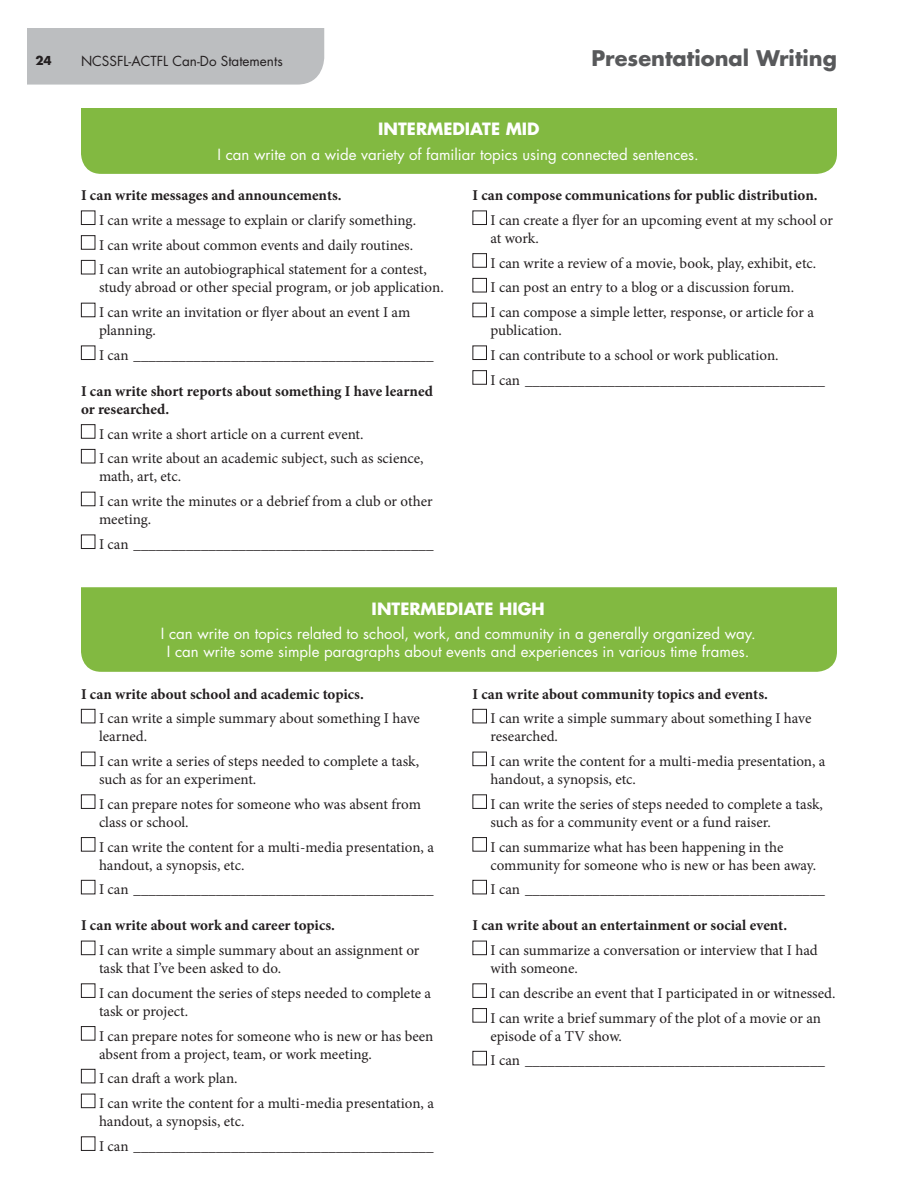
<style>
.page{position:relative;width:918px;height:1188px;background:#fff}
.page>*{position:absolute;margin:0;border:0;box-sizing:border-box;transform-origin:0 0}
.t1{font:700 21px "Futura";color:#58595b}
.t2{font:700 16.5px "Futura";color:#fff}
.t3{font:15px/24.8px "Minion Pro";letter-spacing:-.005em;color:#231f20}
.t4{font:700 15px/18px "Minion Pro";color:#231f20}
.t5{font:15px/18px "Futura";color:#fff;text-align:center}
.t6{font:13.5px "Futura";color:#231f20}
.t7{font:700 12px "Futura";color:#231f20}
</style>
<div class="page">
<div style="left:27px;top:28px;width:297px;height:57px;background:#bcbec0"></div>
<div style="left:81px;top:108px;width:756px;height:66px;background:#82b941"></div>
<div style="left:81px;top:211px;width:14px;height:14px;border:1px solid #231f20"></div>
<div style="left:81px;top:235px;width:14px;height:15px;border:1px solid #231f20"></div>
<div style="left:81px;top:260px;width:14px;height:14px;border:1px solid #231f20"></div>
<div style="left:81px;top:303px;width:14px;height:14px;border:1px solid #231f20"></div>
<div style="left:81px;top:346px;width:14px;height:14px;border:1px solid #231f20"></div>
<div style="left:81px;top:424px;width:14px;height:15px;border:1px solid #231f20"></div>
<div style="left:81px;top:449px;width:14px;height:14px;border:1px solid #231f20"></div>
<div style="left:81px;top:492px;width:14px;height:14px;border:1px solid #231f20"></div>
<div style="left:81px;top:535px;width:14px;height:14px;border:1px solid #231f20"></div>
<div style="left:472px;top:211px;width:15px;height:14px;border:1px solid #231f20"></div>
<div style="left:472px;top:253px;width:15px;height:15px;border:1px solid #231f20"></div>
<div style="left:472px;top:278px;width:15px;height:14px;border:1px solid #231f20"></div>
<div style="left:472px;top:303px;width:15px;height:14px;border:1px solid #231f20"></div>
<div style="left:472px;top:346px;width:15px;height:14px;border:1px solid #231f20"></div>
<div style="left:472px;top:370px;width:15px;height:15px;border:1px solid #231f20"></div>
<div style="left:81px;top:587px;width:756px;height:85px;background:#82b941"></div>
<div style="left:81px;top:709px;width:14px;height:14px;border:1px solid #231f20"></div>
<div style="left:81px;top:752px;width:14px;height:14px;border:1px solid #231f20"></div>
<div style="left:81px;top:794px;width:14px;height:15px;border:1px solid #231f20"></div>
<div style="left:81px;top:837px;width:14px;height:15px;border:1px solid #231f20"></div>
<div style="left:81px;top:880px;width:14px;height:14px;border:1px solid #231f20"></div>
<div style="left:81px;top:941px;width:14px;height:14px;border:1px solid #231f20"></div>
<div style="left:81px;top:983px;width:14px;height:15px;border:1px solid #231f20"></div>
<div style="left:81px;top:1026px;width:14px;height:15px;border:1px solid #231f20"></div>
<div style="left:81px;top:1069px;width:14px;height:14px;border:1px solid #231f20"></div>
<div style="left:81px;top:1094px;width:14px;height:14px;border:1px solid #231f20"></div>
<div style="left:81px;top:1136px;width:14px;height:15px;border:1px solid #231f20"></div>
<div style="left:472px;top:709px;width:15px;height:14px;border:1px solid #231f20"></div>
<div style="left:472px;top:752px;width:15px;height:14px;border:1px solid #231f20"></div>
<div style="left:472px;top:794px;width:15px;height:15px;border:1px solid #231f20"></div>
<div style="left:472px;top:837px;width:15px;height:15px;border:1px solid #231f20"></div>
<div style="left:472px;top:880px;width:15px;height:14px;border:1px solid #231f20"></div>
<div style="left:472px;top:941px;width:15px;height:14px;border:1px solid #231f20"></div>
<div style="left:472px;top:983px;width:15px;height:15px;border:1px solid #231f20"></div>
<div style="left:472px;top:1008px;width:15px;height:15px;border:1px solid #231f20"></div>
<div style="left:472px;top:1051px;width:15px;height:14px;border:1px solid #231f20"></div>
<p class="t7" style="left:35px;top:53px;width:18px">24</p>
<p class="t6" style="left:81px;top:53px;width:203px">NCSSFL-ACTFL Can-Do Statements</p>
<h1 class="t1" style="left:591px;top:44px;width:247px">Presentational Writing</h1>
<p class="t2" style="left:378px;top:118px;width:163px">INTERMEDIATE MID</p>
<p class="t5" style="left:218px;top:146px;width:483px">I can write on a wide variety of familiar topics using connected sentences.</p>
<p class="t4" style="left:81px;top:186px;width:262px">I can write messages and announcements.</p>
<p class="t3" style="left:99px;top:208px;width:329px">I can write a message to explain or clarify something.<br>I can write about common events and daily routines.<br>I can write an autobiographical statement for a contest,</p>
<p class="t3" style="left:99px;top:275px;width:346px">study abroad or other special program, or job application.<br>I can write an invitation or flyer about an event I am</p>
<p class="t3" style="left:99px;top:318px;width:336px">planning.<br>I can ________________________________________</p>
<p class="t4" style="left:81px;top:382px;width:353px">I can write short reports about something I have learned or researched.</p>
<p class="t3" style="left:99px;top:422px;width:326px">I can write a short article on a current event.<br>I can write about an academic subject, such as science,</p>
<p class="t3" style="left:99px;top:464px;width:335px">math, art, etc.<br>I can write the minutes or a debrief from a club or other</p>
<p class="t3" style="left:99px;top:507px;width:336px">meeting.<br>I can ________________________________________</p>
<p class="t4" style="left:472px;top:186px;width:347px">I can compose communications for public distribution.</p>
<p class="t3" style="left:490px;top:211px;width:344px;line-height:18px">I can create a flyer for an upcoming event at my school or at work.</p>
<p class="t3" style="left:490px;top:251px;width:327px">I can write a review of a movie, book, play, exhibit, etc.<br>I can post an entry to a blog or a discussion forum.<br>I can compose a simple letter, response, or article for a</p>
<p class="t3" style="left:490px;top:318px;width:336px">publication.<br>I can contribute to a school or work publication.<br>I can ________________________________________</p>
<p class="t2" style="left:372px;top:598px;width:175px">INTERMEDIATE HIGH</p>
<p class="t5" style="left:161px;top:625px;width:596px">I can write on topics related to school, work, and community in a generally organized way.<br>I can write some simple paragraphs about events and experiences in various time frames.</p>
<p class="t4" style="left:81px;top:685px;width:284px">I can write about school and academic topics.</p>
<p class="t3" style="left:99px;top:710px;width:322px;line-height:18px">I can write a simple summary about something I have learned.</p>
<p class="t3" style="left:99px;top:752px;width:322px;line-height:18px">I can write a series of steps needed to complete a task, such as for an experiment.</p>
<p class="t3" style="left:99px;top:795px;width:324px;line-height:18px">I can prepare notes for someone who was absent from class or school.</p>
<p class="t3" style="left:99px;top:838px;width:337px;line-height:18px">I can write the content for a multi-media presentation, a handout, a synopsis, etc.</p>
<p class="t3" style="left:99px;top:877px;width:336px">I can ________________________________________</p>
<p class="t4" style="left:81px;top:916px;width:255px">I can write about work and career topics.</p>
<p class="t3" style="left:99px;top:941px;width:322px;line-height:18px">I can write a simple summary about an assignment or task that I’ve been asked to do.</p>
<p class="t3" style="left:99px;top:984px;width:334px;line-height:18px">I can document the series of steps needed to complete a task or project.</p>
<p class="t3" style="left:99px;top:1027px;width:336px;line-height:18px">I can prepare notes for someone who is new or has been absent from a project, team, or work meeting.</p>
<p class="t3" style="left:99px;top:1066px;width:337px">I can draft a work plan.<br>I can write the content for a multi-media presentation, a</p>
<p class="t3" style="left:99px;top:1109px;width:336px">handout, a synopsis, etc.<br>I can ________________________________________</p>
<p class="t4" style="left:472px;top:685px;width:297px">I can write about community topics and events.</p>
<p class="t3" style="left:490px;top:710px;width:322px;line-height:18px">I can write a simple summary about something I have researched.</p>
<p class="t3" style="left:490px;top:752px;width:337px;line-height:18px">I can write the content for a multi-media presentation, a handout, a synopsis, etc.</p>
<p class="t3" style="left:490px;top:795px;width:334px;line-height:18px">I can write the series of steps needed to complete a task, such as for a community event or a fund raiser.</p>
<p class="t3" style="left:490px;top:838px;width:327px;line-height:18px">I can summarize what has been happening in the community for someone who is new or has been away.</p>
<p class="t3" style="left:490px;top:877px;width:336px">I can ________________________________________</p>
<p class="t4" style="left:472px;top:916px;width:316px">I can write about an entertainment or social event.</p>
<p class="t3" style="left:490px;top:941px;width:329px;line-height:18px">I can summarize a conversation or interview that I had with someone.</p>
<p class="t3" style="left:490px;top:981px;width:347px">I can describe an event that I participated in or witnessed.<br>I can write a brief summary of the plot of a movie or an</p>
<p class="t3" style="left:490px;top:1023px;width:336px">episode of a TV show.<br>I can ________________________________________</p>
</div>
